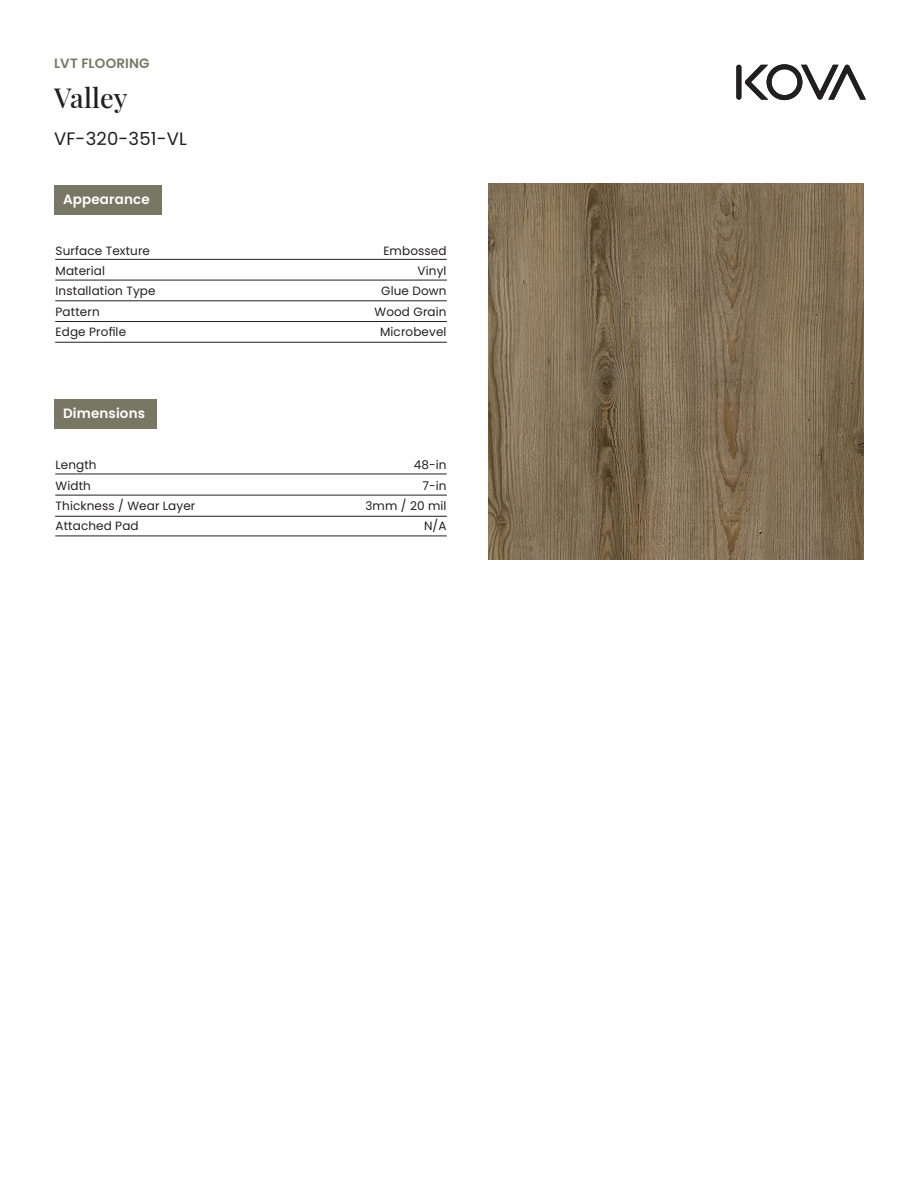
<style>
.page{position:relative;width:918px;height:1188px;background:#fff}
.page>*{position:absolute;margin:0;border:0;box-sizing:border-box;transform-origin:0 0}
.t1{font:500 27px "Playfair Display";color:#231f20}
.t2{font:18px "Poppins";letter-spacing:.01em;color:#231f20}
.t3{font:600 13.5px "Poppins";letter-spacing:.01em;color:#fff}
.t4{font:600 13.5px "Poppins";letter-spacing:.01em;color:#777764}
.body{font:12px "Poppins";letter-spacing:.01em;color:#231f20}
</style>
<div class="page">
<div style="left:736px;top:65px;width:5px;height:35px;background:#231f20;border-radius:3px"></div>
<svg style="left:745px;top:64px;width:121px;height:36px"></svg>
<hr style="left:55px;top:536px;width:392px;height:1px;background:#231f20">
<hr style="left:55px;top:516px;width:392px;height:1px;background:#231f20">
<hr style="left:55px;top:495px;width:392px;height:1px;background:#231f20">
<hr style="left:55px;top:474px;width:392px;height:1px;background:#231f20">
<hr style="left:55px;top:259px;width:392px;height:1px;background:#231f20">
<hr style="left:55px;top:280px;width:392px;height:1px;background:#231f20">
<hr style="left:55px;top:301px;width:392px;height:1px;background:#231f20">
<hr style="left:55px;top:321px;width:392px;height:1px;background:#231f20">
<hr style="left:55px;top:342px;width:392px;height:1px;background:#231f20">
<div style="left:54px;top:400px;width:102px;height:29px;background:#777764"></div>
<div style="left:54px;top:185px;width:108px;height:29px;background:#777764"></div>
<img style="left:488px;top:184px;width:376px;height:376px">
<p class="t4" style="left:54px;top:56px;width:97px">LVT FLOORING</p>
<p class="t1" style="left:54px;top:76px;width:75px">Valley</p>
<p class="t2" style="left:54px;top:128px;width:135px">VF-320-351-VL</p>
<p class="t3" style="left:63px;top:191px;width:88px">Appearance</p>
<p class="body" style="left:56px;top:243px;width:96px">Surface Texture</p>
<p class="body" style="left:56px;top:264px;width:51px">Material</p>
<p class="body" style="left:56px;top:284px;width:101px">Installation Type</p>
<p class="body" style="left:56px;top:305px;width:46px">Pattern</p>
<p class="body" style="left:56px;top:325px;width:72px">Edge Profile</p>
<p class="t3" style="left:63px;top:406px;width:84px">Dimensions</p>
<p class="body" style="left:56px;top:458px;width:43px">Length</p>
<p class="body" style="left:56px;top:478px;width:37px">Width</p>
<p class="body" style="left:56px;top:499px;width:141px">Thickness / Wear Layer</p>
<p class="body" style="left:56px;top:519px;width:85px">Attached Pad</p>
<p class="body" style="left:383px;top:243px;width:65px">Embossed</p>
<p class="body" style="left:418px;top:264px;width:30px">Vinyl</p>
<p class="body" style="left:381px;top:284px;width:67px">Glue Down</p>
<p class="body" style="left:375px;top:305px;width:74px">Wood Grain</p>
<p class="body" style="left:380px;top:325px;width:68px">Microbevel</p>
<p class="body" style="left:414px;top:458px;width:34px">48-in</p>
<p class="body" style="left:422px;top:478px;width:26px">7-in</p>
<p class="body" style="left:365px;top:499px;width:83px">3mm / 20 mil</p>
<p class="body" style="left:424px;top:519px;width:24px">N/A</p>
</div>
